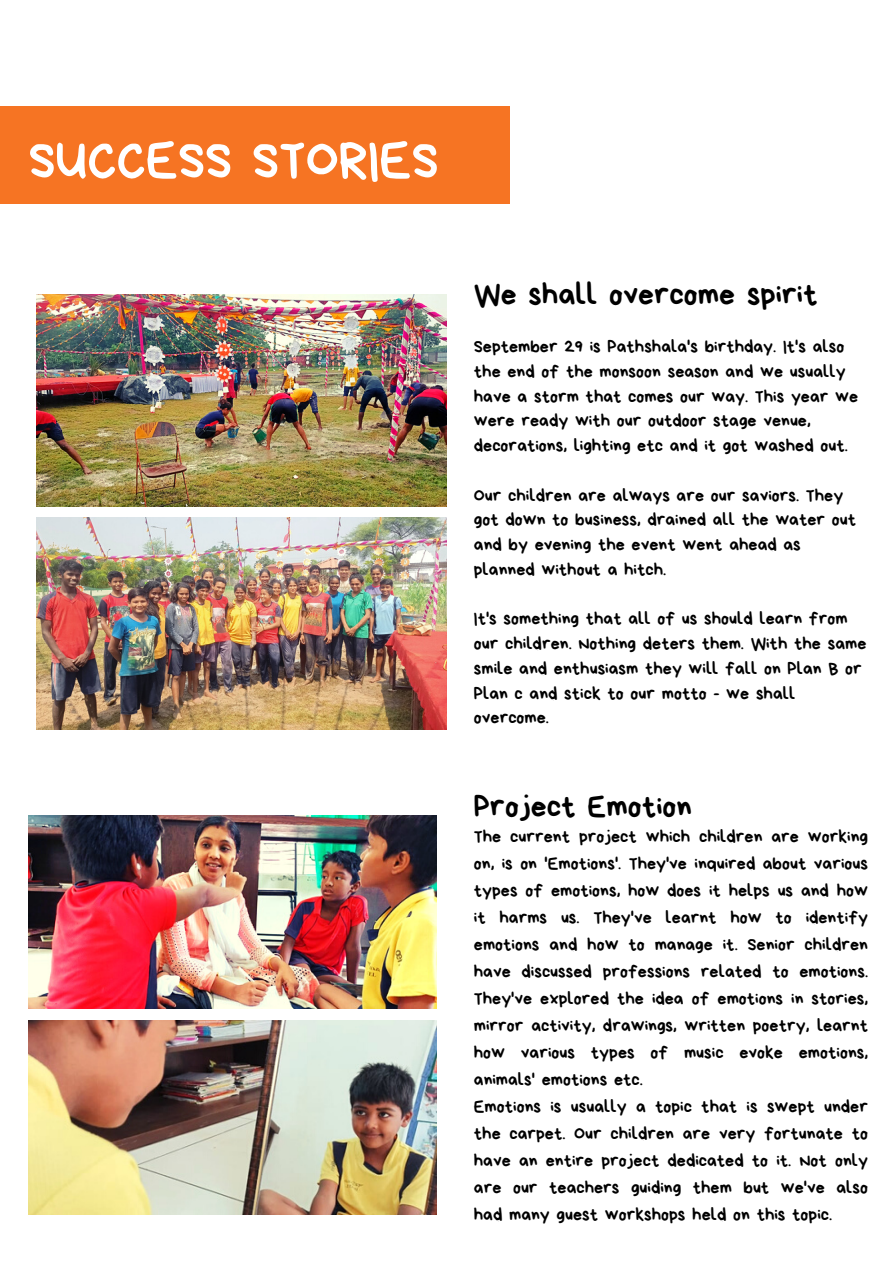
<style>
.page{position:relative;width:893px;height:1264px;background:#fff}
.page>*{position:absolute;margin:0;border:0;box-sizing:border-box;transform-origin:0 0}
.t1{font:54px "Bryndan Write";color:#fff}
.t2{font:31.5px "Bryndan Write";color:#000}
.t3{font:18px/27px "Bryndan Write";color:#000}
</style>
<div class="page">
<img style="left:28px;top:815px;width:408px;height:193px">
<img style="left:28px;top:1020px;width:408px;height:194px">
<div style="left:0;top:106px;width:509px;height:98px;background:#f67423"></div>
<img style="left:37px;top:295px;width:409px;height:211px">
<img style="left:37px;top:517px;width:409px;height:212px">
<p class="t1" style="left:28px;top:133px;width:411px">SUCCESS STORIES</p>
<p class="t1" style="left:251px;top:142px;width:251px">ACTIVITIES</p>
<p class="t2" style="left:474px;top:279px;width:345px">We shall overcome spirit</p>
<p class="t3" style="left:474px;top:334px;width:386px;line-height:24.8px">September 29 is Pathshala's birthday. It's also the end of the monsoon season and we usually have a storm that comes our way. This year we were ready with our outdoor stage venue, decorations, lighting etc and it got washed out.</p>
<p class="t3" style="left:474px;top:483px;width:384px;line-height:24.8px">Our children are always are our saviors. They got down to business, drained all the water out and by evening the event went ahead as planned without a hitch.</p>
<p class="t3" style="left:474px;top:606px;width:394px;line-height:24.8px">It's something that all of us should learn from our children. Nothing deters them. With the same smile and enthusiasm they will fall on Plan B or Plan c and stick to our motto - we shall overcome.</p>
<p class="t2" style="left:474px;top:791px;width:219px">Project Emotion</p>
<p class="t3" style="left:474px;top:822px;width:395px;text-align:justify">The current project which children are working on, is on 'Emotions'. They've inquired about various types of emotions, how does it helps us and how it harms us. They've learnt how to identify emotions and how to manage it. Senior children have discussed professions related to emotions.<br>They've explored the idea of emotions in stories, mirror activity, drawings, written poetry, learnt how various types of music evoke emotions, animals' emotions etc.</p>
<p class="t3" style="left:474px;top:1092px;width:395px;text-align:justify">Emotions is usually a topic that is swept under the carpet. Our children are very fortunate to have an entire project dedicated to it. Not only are our teachers guiding them but we've also had many guest workshops held on this topic.</p>
</div>
